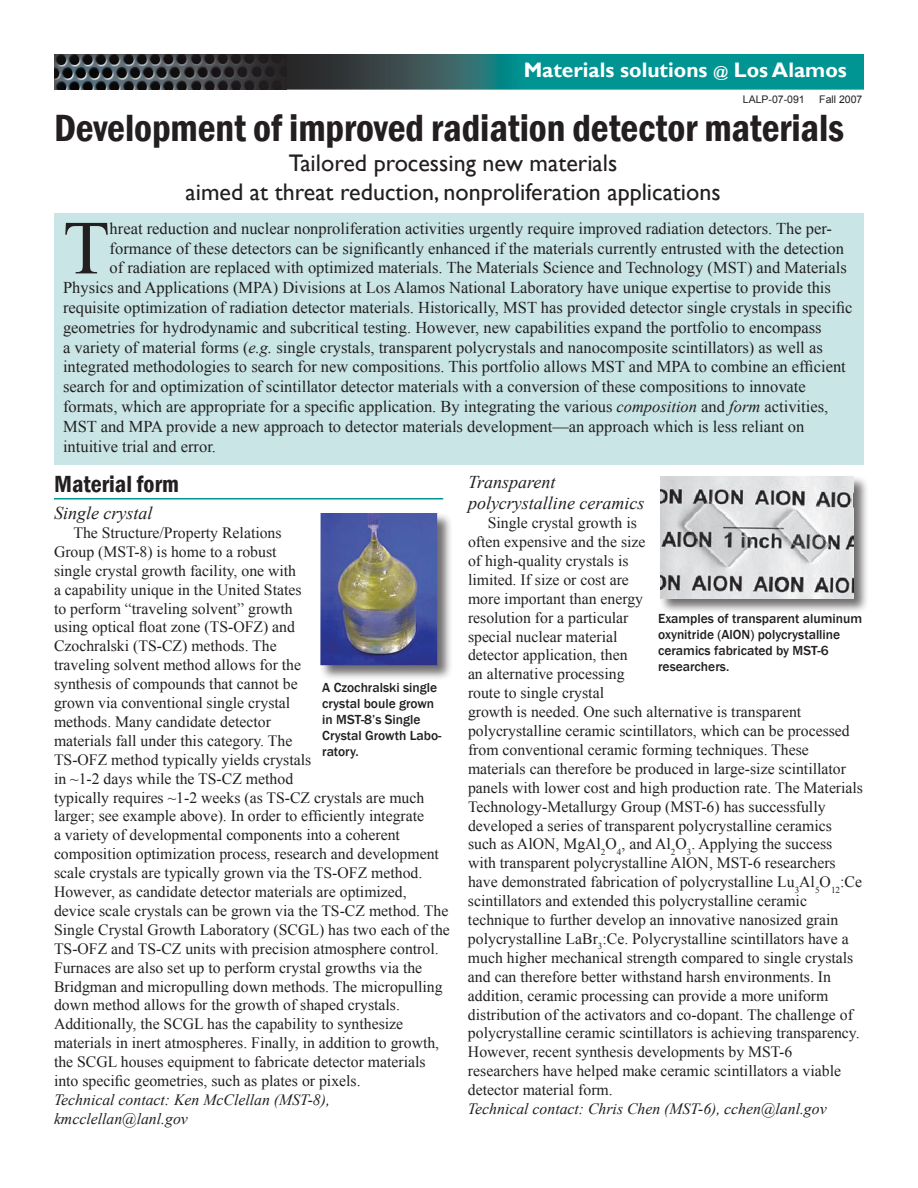
<style>
.page{position:relative;width:918px;height:1188px;background:#fff}
.page>*{position:absolute;margin:0;border:0;box-sizing:border-box;transform-origin:0 0}
.t1{font:76.35px "Times New Roman";color:#231f20}
.t2{font:600 condensed 39px "Franklin Gothic";letter-spacing:-.005em;color:#231f20}
.t3{font:24px "Gill Sans";color:#231f20}
.t4{font:600 condensed 24px "Franklin Gothic";color:#231f20}
.t5{font:700 21px "Gill Sans";color:#fff}
.t6{font:italic 18px/21.6px "Times New Roman";color:#231f20}
.t7{font:16.5px "Times New Roman";color:#231f20}
.Body_Text_Indent{font:15.75px/18.9px "Times New Roman";color:#231f20}
.t8{font:italic 15.75px "Times New Roman";color:#231f20}
.t9{font:500 13.5px/16.2px "Franklin Gothic";color:#231f20}
.t10{font:10.5px "Arial";color:#231f20}
.s1{font-size:15px}
.s2{font-style:italic}
</style>
<div class="page">
<div style="left:54px;top:213px;width:810px;height:251px;background:#c9e5e6"></div>
<div style="left:320px;top:512px;width:140px;height:177px;background:#231f20;opacity:.65"></div>
<img style="left:320px;top:513px;width:117px;height:152px">
<div style="left:659px;top:476px;width:217px;height:144px;background:#231f20;opacity:.65"></div>
<img style="left:660px;top:476px;width:194px;height:122px">
<svg style="left:286px;top:54px;width:578px;height:36px;background:#157a7a"></svg>
<img style="left:54px;top:54px;width:232px;height:36px">
<hr style="left:54px;top:498px;width:389px;height:2px;background:#009492">
<p class="t5" style="left:524px;top:57px;width:325px">Materials solutions <span class="s1">@</span> Los Alamos</p>
<p class="t10" style="left:743px;top:92px;width:63px">LALP-07-091</p>
<p class="t10" style="left:819px;top:92px;width:45px">Fall 2007</p>
<p class="t2" style="left:54px;top:101px;width:792px">Development of improved radiation detector materials</p>
<p class="t3" style="left:289px;top:149px;width:330px">Tailored processing new materials</p>
<p class="t3" style="left:186px;top:177px;width:537px">aimed at threat reduction, nonproliferation applications</p>
<p class="t1" style="left:63px;top:197px;width:48px">T</p>
<p class="t7" style="left:110px;top:217px;width:724px">hreat reduction and nuclear nonproliferation activities urgently require improved radiation detectors. The per-</p>
<p class="t7" style="left:110px;top:237px;width:736px">formance of these detectors can be significantly enhanced if the materials currently entrusted with the detection</p>
<p class="t7" style="left:110px;top:257px;width:739px">of radiation are replaced with optimized materials. The Materials Science and Technology (MST) and Materials</p>
<p class="t7" style="left:63px;top:277px;width:769px">Physics and Applications (MPA) Divisions at Los Alamos National Laboratory have unique expertise to provide this</p>
<p class="t7" style="left:63px;top:296px;width:791px">requisite optimization of radiation detector materials. Historically, MST has provided detector single crystals in specific</p>
<p class="t7" style="left:63px;top:316px;width:760px">geometries for hydrodynamic and subcritical testing. However, new capabilities expand the portfolio to encompass</p>
<p class="t7" style="left:63px;top:336px;width:761px">a variety of material forms (<span class="s2">e.g.</span> single crystals, transparent polycrystals and nanocomposite scintillators) as well as</p>
<p class="t7" style="left:63px;top:356px;width:784px">integrated methodologies to search for new compositions. This portfolio allows MST and MPA to combine an efficient</p>
<p class="t7" style="left:63px;top:376px;width:744px">search for and optimization of scintillator detector materials with a conversion of these compositions to innovate</p>
<p class="t7" style="left:63px;top:395px;width:767px">formats, which are appropriate for a specific application. By integrating the various <span class="s2">composition</span> and <span class="s2">form</span> activities,</p>
<p class="t7" style="left:63px;top:415px;width:743px">MST and MPA provide a new approach to detector materials development—an approach which is less reliant on</p>
<p class="t7" style="left:63px;top:435px;width:155px">intuitive trial and error.</p>
<p class="t4" style="left:54px;top:468px;width:126px">Material form</p>
<p class="t6" style="left:54px;top:502px;width:100px">Single crystal</p>
<p class="Body_Text_Indent" style="left:54px;top:523px;width:397px;text-indent:19px">The Structure/Property Relations<br>Group (MST-8) is home to a robust<br>single crystal growth facility, one with<br>a capability unique in the United States<br>to perform “traveling solvent” growth<br>using optical float zone (TS-OFZ) and<br>Czochralski (TS-CZ) methods. The<br>traveling solvent method allows for the<br>synthesis of compounds that cannot be<br>grown via conventional single crystal<br>methods. Many candidate detector<br>materials fall under this category. The<br>TS-OFZ method typically yields crystals<br>in ~1-2 days while the TS-CZ method<br>typically requires ~1-2 weeks (as TS-CZ crystals are much larger; see example above). In order to efficiently integrate<br>a variety of developmental components into a coherent composition optimization process, research and development scale crystals are typically grown via the TS-OFZ method.<br>However, as candidate detector materials are optimized, device scale crystals can be grown via the TS-CZ method. The Single Crystal Growth Laboratory (SCGL) has two each of the TS-OFZ and TS-CZ units with precision atmosphere control.<br>Furnaces are also set up to perform crystal growths via the Bridgman and micropulling down methods. The micropulling down method allows for the growth of shaped crystals.<br>Additionally, the SCGL has the capability to synthesize materials in inert atmospheres. Finally, in addition to growth, the SCGL houses equipment to fabricate detector materials into specific geometries, such as plates or pixels.</p>
<p class="t8" style="left:54px;top:1089px;width:277px">Technical contact: Ken McClellan (MST-8),</p>
<p class="t8" style="left:54px;top:1108px;width:135px">kmcclellan@lanl.gov</p>
<p class="t9" style="left:322px;top:679px;width:117px">A Czochralski single crystal boule grown</p>
<p class="t9" style="left:322px;top:712px;width:121px">in MST-8’s Single<br>Crystal Growth Labo&shy;ratory.</p>
<p class="t6" style="left:468px;top:470px;width:178px">Transparent polycrystalline ceramics</p>
<p class="Body_Text_Indent" style="left:468px;top:513px;width:397px;text-indent:20px">Single crystal growth is<br>often expensive and the size<br>of high-quality crystals is<br>limited. If size or cost are<br>more important than energy<br>resolution for a particular<br>special nuclear material<br>detector application, then<br>an alternative processing<br>route to single crystal<br>growth is needed. One such alternative is transparent polycrystalline ceramic scintillators, which can be processed from conventional ceramic forming techniques. These materials can therefore be produced in large-size scintillator panels with lower cost and high production rate. The Materials Technology-Metallurgy Group (MST-6) has successfully developed a series of transparent polycrystalline ceramics such as AlON, MgAl<sub>2</sub>O<sub>4</sub>, and Al<sub>2</sub>O<sub>3</sub>. Applying the success with transparent polycrystalline AlON, MST-6 researchers have demonstrated fabrication of polycrystalline Lu<sub>3</sub>Al<sub>5</sub>O<sub>12</sub>:Ce scintillators and extended this polycrystalline ceramic technique to further develop an innovative nanosized grain polycrystalline LaBr<sub>3</sub>:Ce. Polycrystalline scintillators have a much higher mechanical strength compared to single crystals and can therefore better withstand harsh environments. In addition, ceramic processing can provide a more uniform distribution of the activators and co-dopant. The challenge of polycrystalline ceramic scintillators is achieving transparency.<br>However, recent synthesis developments by MST-6 researchers have helped make ceramic scintillators a viable detector material form.</p>
<p class="t8" style="left:468px;top:1098px;width:360px">Technical contact: Chris Chen (MST-6), cchen@lanl.gov</p>
<p class="t9" style="left:658px;top:610px;width:206px">Examples of transparent aluminum oxynitride (AlON) polycrystalline</p>
<p class="t9" style="left:658px;top:643px;width:172px">ceramics fabricated by MST-6 researchers.</p>
</div>
